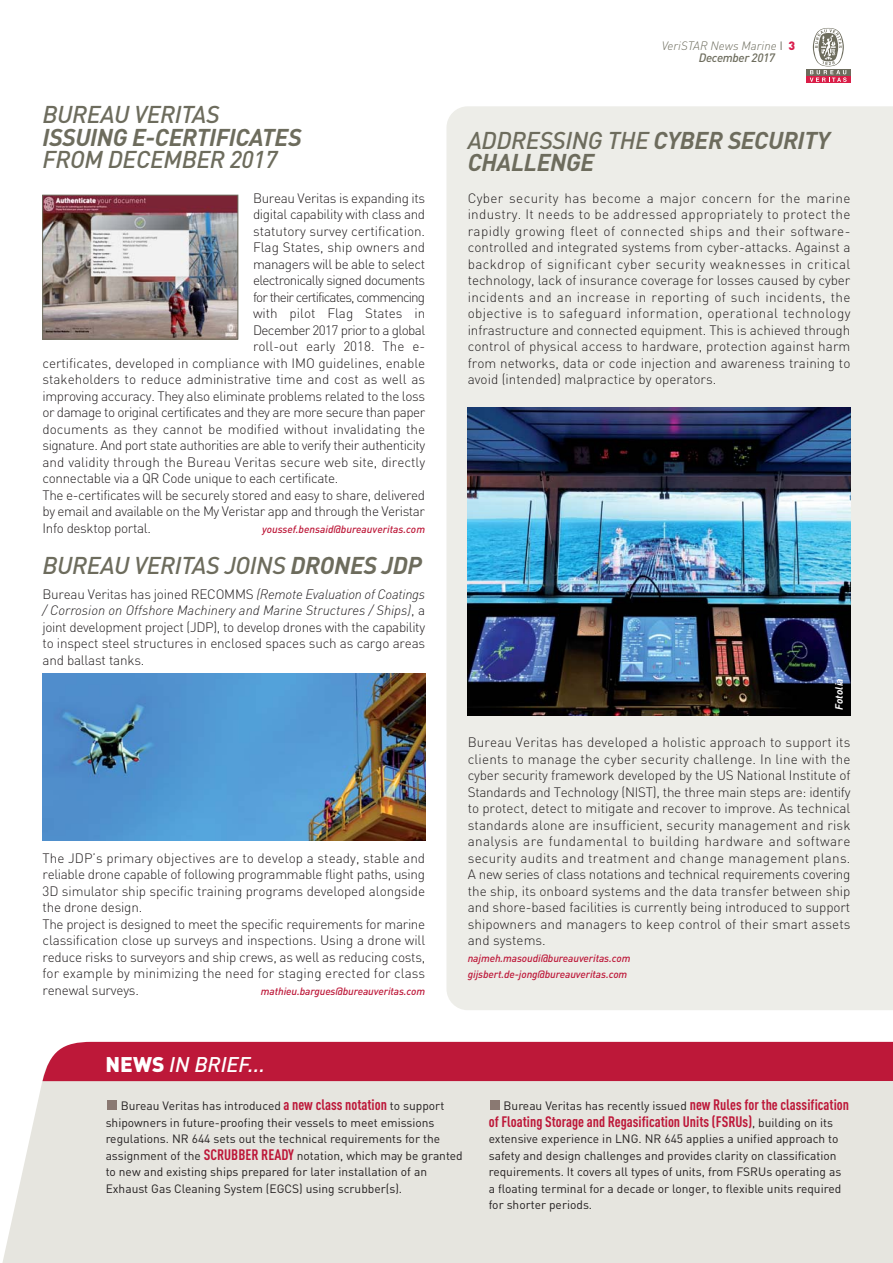
<style>
.page{position:relative;width:893px;height:1263px;background:#fff}
.page>*{position:absolute;margin:0;border:0;box-sizing:border-box;transform-origin:0 0}
.t1{font:italic 700 24px/22.5px "DIN";letter-spacing:-.015em;color:#6d6c5d}
.t2{font:italic 500 24px "DIN";letter-spacing:-.015em;color:#6d6c5d}
.t3{font:italic 500 21px "DIN";color:#fff}
.t4{font:700 15px "DIN Cond";color:#bd1839}
.t5{font:300 13.5px/16.5px "DIN";letter-spacing:-.015em;color:#231f20;text-align:justify}
.t6{font:300 13.5px "DIN";letter-spacing:-.035em;color:#231f20}
.t7{font:300 13.5px "DIN";letter-spacing:-.04em;color:#231f20}
.t8{font:300 13.5px "DIN";letter-spacing:-.065em;color:#231f20}
.t9{font:300 13.5px "DIN";letter-spacing:-.05em;color:#231f20}
.t10{font:300 13.5px "DIN";letter-spacing:-.045em;color:#231f20}
.t11{font:12px/16.5px "DIN";color:#231f20}
.t12{font:italic 300 12px/12px "DIN";color:#6d6c5d}
.t13{font:italic 500 10.5px/16.5px "DIN";letter-spacing:-.01em;color:#bd1839}
.t14{font:italic 700 10.5px "DIN";color:#fff}
.s1{font-weight:700}
.s2{font-style:italic}
.s3{font-weight:900;font-style:normal}
.s4{font-family:"Citroen";font-weight:400;font-style:normal}
.s5{font-weight:900;font-style:normal;color:#d91e4d}
.s6{font-weight:500}
.s7{font-family:"DIN Cond";font-weight:700;font-size:15px;color:#bd1839}
.s8{font-family:"DIN";font-weight:400;font-size:12px;color:#231f20}
</style>
<div class="page">
<div style="left:446px;top:106px;width:447px;height:904px;background:#edede8"></div>
<div style="left:2px;top:1079px;width:891px;height:184px;background:#e6e5df"></div>
<div style="left:43px;top:1042px;width:850px;height:39px;background:#bd1839"></div>
<div style="left:806px;top:69px;width:44px;height:6px;background:#6d6c5d"></div>
<div style="left:806px;top:76px;width:44px;height:7px;background:#da1e48"></div>
<svg style="left:810px;top:28px;width:37px;height:54px"></svg>
<img style="left:45px;top:197px;width:191px;height:140px">
<div style="left:43px;top:195px;width:195px;height:144px;border:1px solid #6d6c5d"></div>
<img style="left:468px;top:407px;width:382px;height:308px">
<div style="left:490px;top:1101px;width:10px;height:9px;background:#8a7972"></div>
<div style="left:107px;top:1101px;width:10px;height:9px;background:#8a7972"></div>
<img style="left:43px;top:673px;width:382px;height:168px">
<h1 class="t2" style="left:43px;top:106px;width:179px">BUREAU VERITAS</h1>
<h1 class="t1" style="left:43px;top:128px;width:261px">ISSUING E-CERTIFICATES</h1>
<h1 class="t2" style="left:43px;top:151px;width:236px">FROM DECEMBER 2017</h1>
<p class="t5" style="left:253px;top:191px;width:174px">Bureau Veritas is expanding its</p>
<p class="t5" style="left:253px;top:208px;width:174px">digital capability with class and</p>
<p class="t5" style="left:253px;top:224px;width:174px">statutory survey certification.</p>
<p class="t5" style="left:253px;top:241px;width:174px">Flag States, ship owners and</p>
<p class="t5" style="left:253px;top:257px;width:174px">managers will be able to select</p>
<p class="t9" style="left:253px;top:275px;width:174px">electronically signed documents</p>
<p class="t8" style="left:253px;top:292px;width:174px">for their certificates, commencing</p>
<p class="t5" style="left:253px;top:307px;width:174px">with pilot Flag States in</p>
<p class="t10" style="left:253px;top:325px;width:174px">December 2017 prior to a global</p>
<p class="t5" style="left:253px;top:340px;width:174px">roll-out early 2018. The e-</p>
<p class="t5" style="left:43px;top:356px;width:384px">certificates, developed in compliance with IMO guidelines, enable</p>
<p class="t5" style="left:43px;top:373px;width:384px">stakeholders to reduce administrative time and cost as well as</p>
<p class="t5" style="left:43px;top:389px;width:384px">improving accuracy. They also eliminate problems related to the loss</p>
<p class="t7" style="left:43px;top:407px;width:384px">or damage to original certificates and they are more secure than paper</p>
<p class="t5" style="left:43px;top:422px;width:384px">documents as they cannot be modified without invalidating the</p>
<p class="t6" style="left:43px;top:440px;width:384px">signature. And port state authorities are able to verify their authenticity</p>
<p class="t5" style="left:43px;top:455px;width:384px">and validity through the Bureau Veritas secure web site, directly</p>
<p class="t5" style="left:43px;top:472px;width:297px">connectable via a QR Code unique to each certificate.</p>
<p class="t5" style="left:43px;top:488px;width:384px">The e-certificates will be securely stored and easy to share, delivered</p>
<p class="t6" style="left:43px;top:506px;width:384px">by email and available on the My Veristar app and through the Veristar</p>
<p class="t5" style="left:43px;top:521px;width:110px">Info desktop portal.</p>
<p class="t13" style="left:262px;top:522px;width:165px">youssef.bensaid@bureauveritas.com</p>
<h1 class="t2" style="left:43px;top:557px;width:381px">BUREAU VERITAS JOINS <span class="s1">DRONES JDP</span></h1>
<p class="t5" style="left:43px;top:587px;width:384px">Bureau Veritas has joined RECOMMS <span class="s2">(Remote Evaluation of Coatings / Corrosion on Offshore Machinery and Marine Structures / Ships)</span>, a joint development project (JDP), to develop drones with the capability to inspect steel structures in enclosed spaces such as cargo areas and ballast tanks.</p>
<p class="t5" style="left:43px;top:851px;width:384px;text-align:left">The JDP’s primary objectives are to develop a steady, stable and reliable drone capable of following programmable flight paths, using 3D simulator ship specific training programs developed alongside the drone design.<br>The project is designed to meet the specific requirements for marine classification close up surveys and inspections. Using a drone will reduce risks to surveyors and ship crews, as well as reducing costs, for example by minimizing the need for staging erected for class renewal surveys.</p>
<p class="t13" style="left:261px;top:984px;width:166px">mathieu.bargues@bureauveritas.com</p>
<h2 class="t3" style="left:106px;top:1057px;width:161px"><span class="s3">NEWS</span> IN BRIEF...</h2>
<p class="t12" style="left:699px;top:41px;width:98px;text-indent:-37px">VeriSTAR News Marine <span class="s4">|</span> <span class="s5">3<br></span><span class="s6">December 2017</span></p>
<h1 class="t1" style="left:468px;top:132px;width:364px"><span class="s6">ADDRESSING THE</span> CYBER SECURITY<br>CHALLENGE</h1>
<p class="t5" style="left:468px;top:191px;width:384px">Cyber security has become a major concern for the marine industry. It needs to be addressed appropriately to protect the rapidly growing fleet of connected ships and their software&shy;controlled and integrated systems from cyber-attacks. Against a backdrop of significant cyber security weaknesses in critical technology, lack of insurance coverage for losses caused by cyber incidents and an increase in reporting of such incidents, the objective is to safeguard information, operational technology infrastructure and connected equipment. This is achieved through control of physical access to hardware, protection against harm from networks, data or code injection and awareness training to avoid (intended) malpractice by operators.</p>
<p class="t14" style="left:835px;top:709px;width:33px;rotate:-90deg">Fotolia</p>
<p class="t5" style="left:468px;top:736px;width:384px">Bureau Veritas has developed a holistic approach to support its clients to manage the cyber security challenge. In line with the cyber security framework developed by the US National Institute of Standards and Technology (NIST), the three main steps are: identify to protect, detect to mitigate and recover to improve. As technical standards alone are insufficient, security management and risk analysis are fundamental to building hardware and software security audits and treatment and change management plans.<br>A new series of class notations and technical requirements covering the ship, its onboard systems and the data transfer between ship and shore-based facilities is currently being introduced to support shipowners and managers to keep control of their smart assets and systems.</p>
<p class="t13" style="left:468px;top:951px;width:164px">najmeh.masoudi@bureauveritas.com gijsbert.de-jong@bureauveritas.com</p>
<p class="t11" style="left:106px;top:1099px;width:359px;text-indent:15px">Bureau Veritas has introduced <span class="s7">a new class notation</span> to support shipowners in future-proofing their vessels to meet emissions regulations. NR 644 sets out the technical requirements for the assignment of the <span class="s7">SCRUBBER READY</span> notation, which may be granted to new and existing ships prepared for later installation of an Exhaust Gas Cleaning System (EGCS) using scrubber(s).</p>
<p class="t11" style="left:504px;top:1099px;width:347px">Bureau Veritas has recently issued <span class="s7">new Rules for the classification</span></p>
<p class="t4" style="left:489px;top:1116px;width:346px">of Floating Storage and Regasification Units (FSRUs)<span class="s8">, building on its</span></p>
<p class="t11" style="left:489px;top:1132px;width:354px">extensive experience in LNG. NR 645 applies a unified approach to safety and design challenges and provides clarity on classification requirements. It covers all types of units, from FSRUs operating as a floating terminal for a decade or longer, to flexible units required for shorter periods.</p>
</div>
